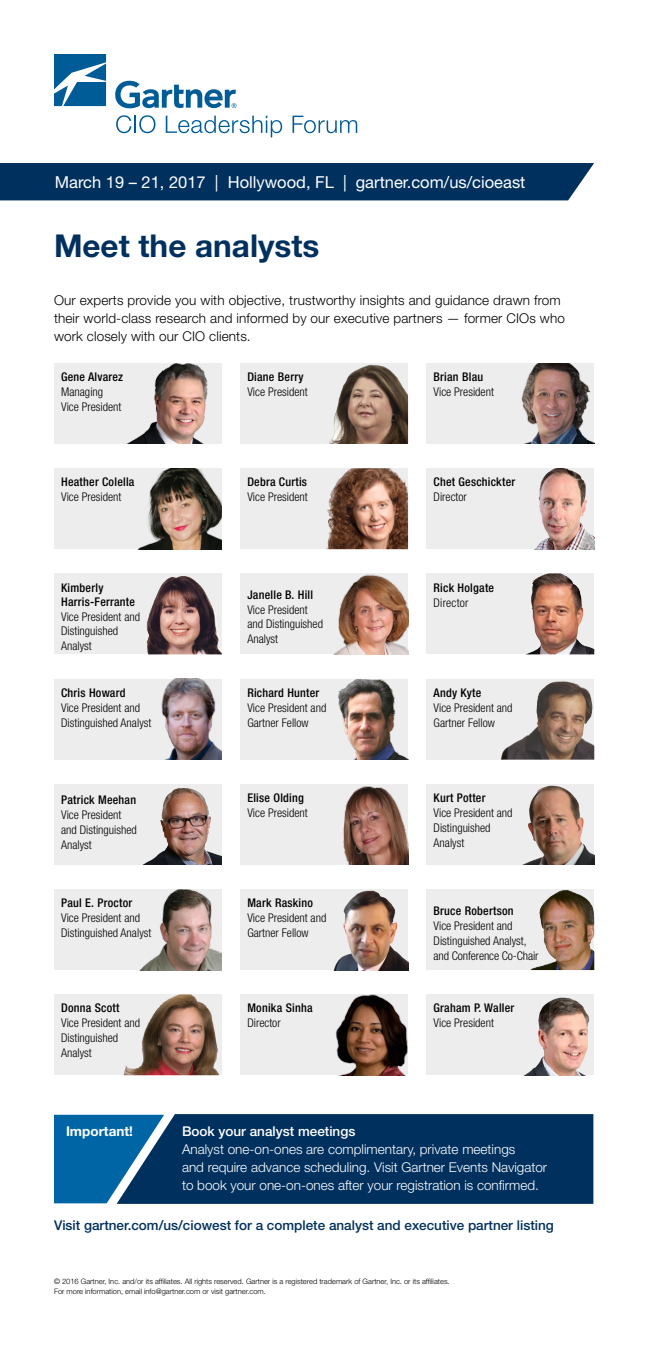
<style>
.page{position:relative;width:648px;height:1350px;background:#fff}
.page>*{position:absolute;margin:0;border:0;box-sizing:border-box;transform-origin:0 0}
.INTERIOR__Page_Heade{font:700 31.5px "Helvetica Neue LT";color:#00305e}
.Date_Locale_URL{font:16.5px "Helvetica Neue LT";color:#fff}
.t1{font:300 13.5px/18px "Helvetica Neue LT";color:#fff}
.t2{font:300 13.5px/18px "Helvetica Neue LT";letter-spacing:.01em;color:#000}
.t3{font:500 13.5px "Helvetica Neue LT";color:#00305e}
.t4{font:700 13.5px "Helvetica Neue LT";color:#fff}
.t5{font:300 condensed 12px/15px "Helvetica Neue LT";color:#000}
.t6{font:500 condensed 12px/15px "Helvetica Neue LT";letter-spacing:.02em;color:#000}
.Legal_Line{font:300 7.5px/10.5px "Helvetica Neue LT";color:#000}
.s1{font-weight:500}
.s2{font-weight:300}
</style>
<div class="page">
<div style="left:117px;top:1114px;width:476px;height:90px;background:#00305e"></div>
<svg style="left:54px;top:1115px;width:110px;height:88px;background:#15689f"></svg>
<div style="left:0;top:163px;width:594px;height:37px;background:#00305e"></div>
<svg style="left:54px;top:54px;width:52px;height:52px"></svg>
<svg style="left:115px;top:81px;width:121px;height:27px"></svg>
<svg style="left:116px;top:115px;width:40px;height:18px"></svg>
<svg style="left:166px;top:116px;width:116px;height:21px"></svg>
<svg style="left:293px;top:116px;width:64px;height:17px"></svg>
<div style="left:54px;top:363px;width:168px;height:81px;background:#ededee"></div>
<img style="left:126px;top:363px;width:82px;height:81px">
<div style="left:240px;top:363px;width:168px;height:81px;background:#ededee"></div>
<img style="left:329px;top:364px;width:79px;height:80px">
<div style="left:426px;top:363px;width:168px;height:81px;background:#ededee"></div>
<img style="left:521px;top:363px;width:73px;height:81px">
<div style="left:54px;top:468px;width:168px;height:81px;background:#ededee"></div>
<img style="left:138px;top:468px;width:84px;height:81px">
<svg style="left:240px;top:468px;width:168px;height:81px;background:#c6b5ae"></svg>
<img style="left:332px;top:468px;width:59px;height:22px">
<div style="left:426px;top:468px;width:168px;height:81px;background:#ededee"></div>
<img style="left:535px;top:468px;width:59px;height:81px">
<svg style="left:54px;top:573px;width:168px;height:81px;background:#c8bebf"></svg>
<img style="left:152px;top:576px;width:30px;height:31px">
<div style="left:240px;top:573px;width:168px;height:81px;background:#ededee"></div>
<img style="left:334px;top:574px;width:74px;height:80px">
<div style="left:426px;top:573px;width:168px;height:81px;background:#ededee"></div>
<img style="left:527px;top:573px;width:67px;height:81px">
<div style="left:54px;top:679px;width:168px;height:81px;background:#ededee"></div>
<img style="left:161px;top:679px;width:61px;height:81px">
<div style="left:240px;top:679px;width:168px;height:81px;background:#ededee"></div>
<img style="left:338px;top:679px;width:70px;height:81px">
<svg style="left:426px;top:679px;width:168px;height:81px;background:#c7c0bc"></svg>
<img style="left:537px;top:681px;width:26px;height:23px">
<div style="left:54px;top:784px;width:168px;height:81px;background:#ededee"></div>
<img style="left:142px;top:788px;width:80px;height:77px">
<div style="left:240px;top:784px;width:168px;height:81px;background:#ededee"></div>
<img style="left:343px;top:786px;width:65px;height:79px">
<div style="left:426px;top:784px;width:168px;height:81px;background:#ededee"></div>
<img style="left:522px;top:785px;width:72px;height:80px">
<div style="left:54px;top:889px;width:168px;height:81px;background:#ededee"></div>
<img style="left:140px;top:889px;width:82px;height:81px">
<div style="left:240px;top:889px;width:168px;height:81px;background:#ededee"></div>
<img style="left:334px;top:890px;width:74px;height:80px">
<div style="left:426px;top:889px;width:168px;height:81px;background:#ededee"></div>
<img style="left:530px;top:890px;width:64px;height:80px">
<div style="left:54px;top:994px;width:168px;height:81px;background:#ededee"></div>
<img style="left:124px;top:994px;width:95px;height:81px">
<div style="left:240px;top:994px;width:168px;height:81px;background:#ededee"></div>
<img style="left:335px;top:994px;width:73px;height:81px">
<div style="left:426px;top:994px;width:168px;height:81px;background:#ededee"></div>
<img style="left:525px;top:997px;width:65px;height:78px">
<p class="Date_Locale_URL" style="left:55px;top:172px;width:472px">March 19 – 21, 2017 | Hollywood, FL | gartner.com/us/cioeast</p>
<p class="INTERIOR__Page_Heade" style="left:54px;top:226px;width:267px">Meet the analysts</p>
<p class="t2" style="left:54px;top:291px;width:512px">Our experts provide you with objective, trustworthy insights and guidance drawn from their world-class research and informed by our executive partners — former CIOs who work closely with our CIO clients.</p>
<p class="t5" style="left:61px;top:369px;width:63px"><span class="s1">Gene Alvarez<br></span>Managing<br>Vice President</p>
<p class="t5" style="left:247px;top:369px;width:62px"><span class="s1">Diane Berry<br></span>Vice President</p>
<p class="t5" style="left:434px;top:369px;width:62px"><span class="s1">Brian Blau<br></span>Vice President</p>
<p class="t6" style="left:61px;top:474px;width:75px">Heather Colella<br><span class="s2">Vice President</span></p>
<p class="t5" style="left:247px;top:475px;width:62px"><span class="s1">Debra Curtis<br></span>Vice President</p>
<p class="t6" style="left:434px;top:474px;width:83px">Chet Geschickter<br><span class="s2">Director</span></p>
<p class="t5" style="left:61px;top:580px;width:81px"><span class="s1">Kimberly<br>Harris-Ferrante<br></span>Vice President and<br>Distinguished<br>Analyst</p>
<p class="t5" style="left:247px;top:587px;width:77px"><span class="s1">Janelle B. Hill<br></span>Vice President and Distinguished<br>Analyst</p>
<p class="t6" style="left:434px;top:580px;width:62px">Rick Holgate<br><span class="s2">Director</span></p>
<p class="t5" style="left:61px;top:685px;width:92px"><span class="s1">Chris Howard<br></span>Vice President and<br>Distinguished Analyst</p>
<p class="t5" style="left:247px;top:685px;width:81px"><span class="s1">Richard Hunter<br></span>Vice President and<br>Gartner Fellow</p>
<p class="t5" style="left:434px;top:685px;width:81px"><span class="s1">Andy Kyte<br></span>Vice President and<br>Gartner Fellow</p>
<p class="t5" style="left:61px;top:792px;width:77px"><span class="s1">Patrick Meehan<br></span>Vice President and Distinguished<br>Analyst</p>
<p class="t5" style="left:247px;top:790px;width:62px"><span class="s1">Elise Olding<br></span>Vice President</p>
<p class="t5" style="left:434px;top:790px;width:81px"><span class="s1">Kurt Potter<br></span>Vice President and<br>Distinguished<br>Analyst</p>
<p class="t5" style="left:61px;top:895px;width:92px"><span class="s1">Paul E. Proctor<br></span>Vice President and<br>Distinguished Analyst</p>
<p class="t5" style="left:247px;top:895px;width:81px"><span class="s1">Mark Raskino<br></span>Vice President and<br>Gartner Fellow</p>
<p class="t5" style="left:434px;top:903px;width:106px"><span class="s1">Bruce Robertson<br></span>Vice President and<br>Distinguished Analyst, and Conference Co-Chair</p>
<p class="t5" style="left:61px;top:1001px;width:81px"><span class="s1">Donna Scott<br></span>Vice President and<br>Distinguished<br>Analyst</p>
<p class="t6" style="left:247px;top:1001px;width:67px">Monika Sinha<br><span class="s2">Director</span></p>
<p class="t6" style="left:434px;top:1001px;width:82px">Graham P. Waller<br><span class="s2">Vice President</span></p>
<p class="t4" style="left:66px;top:1123px;width:68px">Important!</p>
<p class="t1" style="left:182px;top:1122px;width:367px"><span class="s1">Book your analyst meetings<br></span>Analyst one-on-ones are complimentary, private meetings<br>and require advance scheduling. Visit Gartner Events Navigator to book your one-on-ones after your registration is confirmed.</p>
<p class="t3" style="left:54px;top:1217px;width:501px">Visit gartner.com/us/ciowest for a complete analyst and executive partner listing</p>
<p class="Legal_Line" style="left:54px;top:1276px;width:397px">© 2016 Gartner, Inc. and/or its affiliates. All rights reserved. Gartner is a registered trademark of Gartner, Inc. or its affiliates.<br>For more information, email info@gartner.com or visit gartner.com.</p>
</div>
